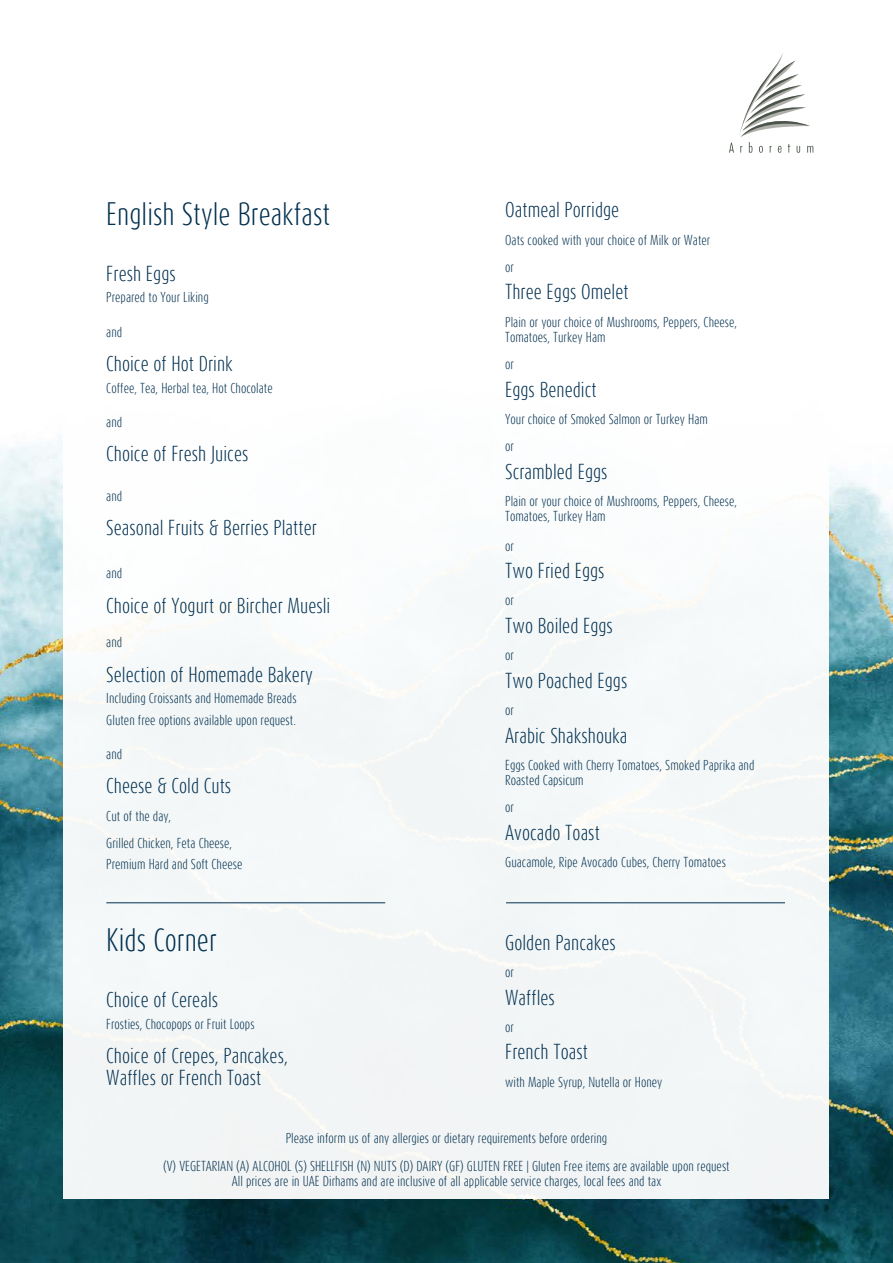
<style>
.page{position:relative;width:893px;height:1263px;background:#fff}
.page>*{position:absolute;margin:0;border:0;box-sizing:border-box;transform-origin:0 0}
.t1{font:300 27px "Dax Compact";color:#002f4f}
.t2{font:300 18px/21.6px "Dax Compact";color:#002f4f}
.t3{font:300 12px/14.7px "Dax Compact";color:#002f4f}
</style>
<div class="page">
<img style="left:0;top:435px;width:893px;height:828px">
<div style="left:64px;top:64px;width:765px;height:1135px;background:#f7fafa"></div>
<svg style="left:729px;top:53px;width:84px;height:100px"></svg>
<hr style="left:106px;top:902px;width:279px;height:1px;background:#002f4f">
<hr style="left:506px;top:902px;width:279px;height:1px;background:#002f4f">
<h1 class="t1" style="left:106px;top:196px;width:226px">English Style Breakfast</h1>
<h2 class="t2" style="left:106px;top:262px;width:71px">Fresh Eggs</h2>
<p class="t3" style="left:106px;top:290px;width:104px">Prepared to Your Liking</p>
<p class="t3" style="left:106px;top:324px;width:17px">and</p>
<h2 class="t2" style="left:106px;top:352px;width:128px">Choice of Hot Drink</h2>
<p class="t3" style="left:106px;top:380px;width:168px">Coffee, Tea, Herbal tea, Hot Chocolate</p>
<p class="t3" style="left:106px;top:414px;width:17px">and</p>
<h2 class="t2" style="left:106px;top:443px;width:144px">Choice of Fresh Juices</h2>
<p class="t3" style="left:106px;top:488px;width:17px">and</p>
<h2 class="t2" style="left:106px;top:517px;width:212px">Seasonal Fruits &amp; Berries Platter</h2>
<p class="t3" style="left:106px;top:566px;width:17px">and</p>
<h2 class="t2" style="left:106px;top:594px;width:226px">Choice of Yogurt or Bircher Muesli</h2>
<p class="t3" style="left:106px;top:635px;width:17px">and</p>
<h2 class="t2" style="left:106px;top:663px;width:208px">Selection of Homemade Bakery</h2>
<p class="t3" style="left:106px;top:687px;width:192px;line-height:21.6px">Including Croissants and Homemade Breads<br>Gluten free options available upon request.</p>
<p class="t3" style="left:106px;top:746px;width:17px">and</p>
<h2 class="t2" style="left:106px;top:775px;width:127px">Cheese &amp; Cold Cuts</h2>
<p class="t3" style="left:106px;top:808px;width:66px">Cut of the day,</p>
<p class="t3" style="left:106px;top:832px;width:138px;line-height:21.6px">Grilled Chicken, Feta Cheese,<br>Premium Hard and Soft Cheese</p>
<h1 class="t1" style="left:106px;top:922px;width:112px">Kids Corner</h1>
<h2 class="t2" style="left:106px;top:988px;width:113px">Choice of Cereals</h2>
<p class="t3" style="left:106px;top:1016px;width:150px">Frosties, Chocopops or Fruit Loops</p>
<h2 class="t2" style="left:106px;top:1044px;width:183px">Choice of Crepes, Pancakes,<br>Waffles or French Toast</h2>
<h2 class="t2" style="left:505px;top:198px;width:116px">Oatmeal Porridge</h2>
<p class="t3" style="left:505px;top:232px;width:207px">Oats cooked with your choice of Milk or Water</p>
<p class="t3" style="left:505px;top:259px;width:10px">or</p>
<h2 class="t2" style="left:505px;top:281px;width:125px">Three Eggs Omelet</h2>
<p class="t3" style="left:505px;top:314px;width:233px">Plain or your choice of Mushrooms, Peppers, Cheese,<br>Tomatoes, Turkey Ham</p>
<p class="t3" style="left:505px;top:356px;width:10px">or</p>
<h2 class="t2" style="left:505px;top:378px;width:93px">Eggs Benedict</h2>
<p class="t3" style="left:505px;top:411px;width:204px">Your choice of Smoked Salmon or Turkey Ham</p>
<p class="t3" style="left:505px;top:439px;width:10px">or</p>
<h2 class="t2" style="left:505px;top:460px;width:104px">Scrambled Eggs</h2>
<p class="t3" style="left:505px;top:494px;width:233px">Plain or your choice of Mushrooms, Peppers, Cheese,<br>Tomatoes, Turkey Ham</p>
<p class="t3" style="left:505px;top:538px;width:10px">or</p>
<h2 class="t2" style="left:505px;top:559px;width:101px">Two Fried Eggs</h2>
<p class="t3" style="left:505px;top:593px;width:10px">or</p>
<h2 class="t2" style="left:505px;top:614px;width:109px">Two Boiled Eggs</h2>
<p class="t3" style="left:505px;top:648px;width:10px">or</p>
<h2 class="t2" style="left:505px;top:669px;width:124px">Two Poached Eggs</h2>
<p class="t3" style="left:505px;top:703px;width:10px">or</p>
<h2 class="t2" style="left:505px;top:724px;width:124px">Arabic Shakshouka</h2>
<p class="t3" style="left:505px;top:758px;width:251px">Eggs Cooked with Cherry Tomatoes, Smoked Paprika and<br>Roasted Capsicum</p>
<p class="t3" style="left:505px;top:800px;width:10px">or</p>
<h2 class="t2" style="left:505px;top:821px;width:96px">Avocado Toast</h2>
<p class="t3" style="left:505px;top:855px;width:222px">Guacamole, Ripe Avocado Cubes, Cherry Tomatoes</p>
<h2 class="t2" style="left:505px;top:931px;width:112px">Golden Pancakes</h2>
<p class="t3" style="left:505px;top:964px;width:10px">or</p>
<h2 class="t2" style="left:505px;top:986px;width:51px">Waffles</h2>
<p class="t3" style="left:505px;top:1019px;width:10px">or</p>
<h2 class="t2" style="left:505px;top:1041px;width:84px">French Toast</h2>
<p class="t3" style="left:505px;top:1074px;width:159px">with Maple Syrup, Nutella or Honey</p>
<p class="t3" style="left:286px;top:1131px;width:323px">Please inform us of any allergies or dietary requirements before ordering</p>
<p class="t3" style="left:163px;top:1158px;width:568px;text-align:center">(V) VEGETARIAN (A) ALCOHOL (S) SHELLFISH (N) NUTS (D) DAIRY (GF) GLUTEN FREE | Gluten Free items are available upon request<br>All prices are in UAE Dirhams and are inclusive of all applicable service charges, local fees and tax</p>
</div>
